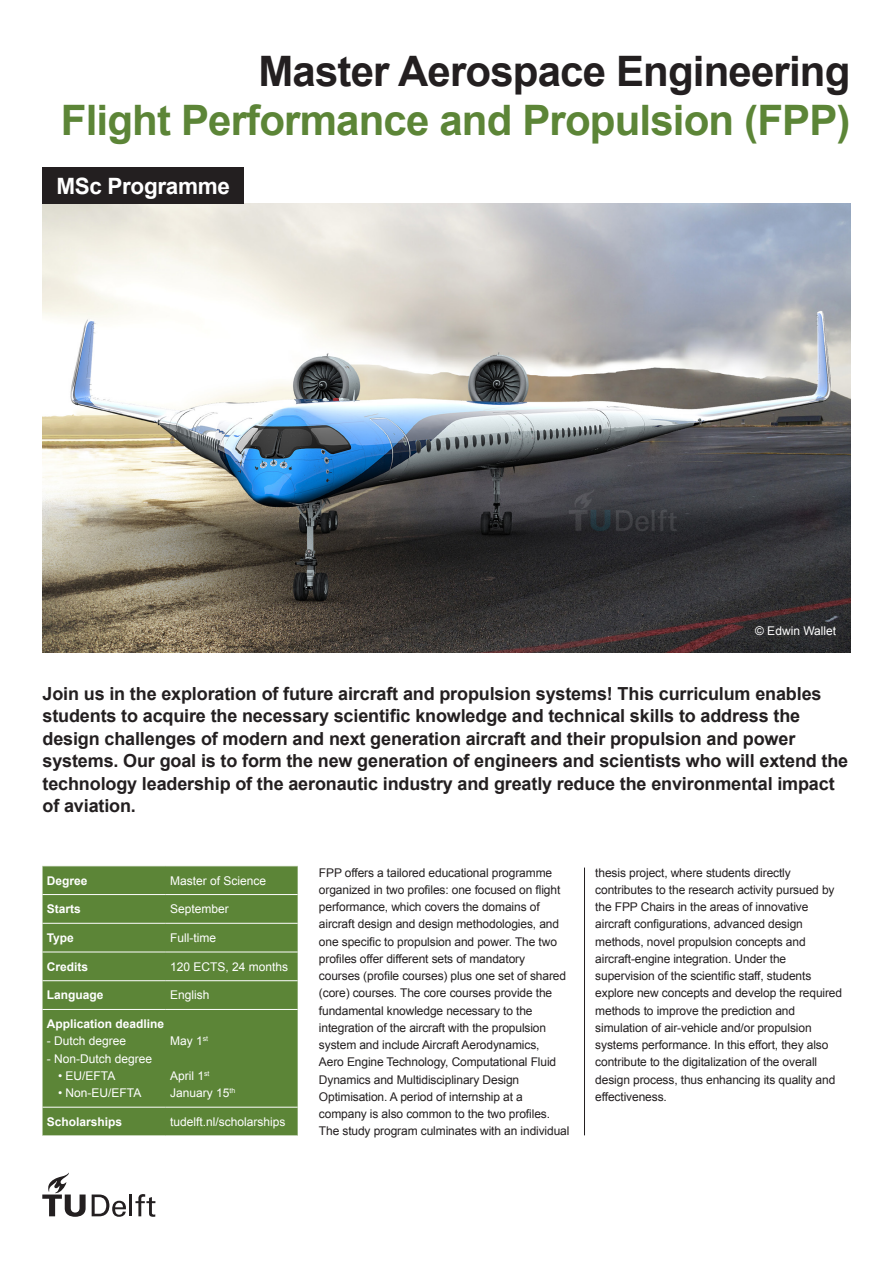
<style>
.page{position:relative;width:893px;height:1263px;background:#fff}
.page>*{position:absolute;margin:0;border:0;box-sizing:border-box;transform-origin:0 0}
.KOP{font:700 42px "Arial";letter-spacing:-.02em;color:#5c8537}
.KOP-2{font:700 42px "Arial";letter-spacing:-.02em;color:#231f20}
.t1{font:700 22.5px "Arial";letter-spacing:-.015em;color:#fff}
.Intro{font:700 18px/22.5px "Arial";letter-spacing:-.01em;color:#231f20}
.Body{font:12px "Arial";letter-spacing:-.01em;color:#231f20}
.Body-2{font:12px "Arial";color:#fff}
.t2{font:700 12px "Arial";color:#fff}
</style>
<div class="page">
<hr style="left:129px;top:1194px;width:3px;height:22px;background:#231f20">
<svg style="left:42px;top:1173px;width:44px;height:44px"></svg>
<svg style="left:135px;top:1194px;width:20px;height:23px"></svg>
<svg style="left:92px;top:1194px;width:34px;height:23px"></svg>
<hr style="left:584px;top:867px;width:1px;height:268px;background:#231f20">
<img style="left:43px;top:203px;width:807px;height:449px">
<div style="left:43px;top:168px;width:201px;height:36px;background:#231f20"></div>
<div style="left:43px;top:866px;width:255px;height:269px;background:#5c8537"></div>
<hr style="left:43px;top:894px;width:123px;height:1px;background:#fff">
<hr style="left:166px;top:894px;width:132px;height:1px;background:#fff">
<hr style="left:43px;top:923px;width:123px;height:1px;background:#fff">
<hr style="left:166px;top:923px;width:132px;height:1px;background:#fff">
<hr style="left:43px;top:952px;width:123px;height:1px;background:#fff">
<hr style="left:166px;top:952px;width:132px;height:1px;background:#fff">
<hr style="left:43px;top:980px;width:123px;height:1px;background:#fff">
<hr style="left:166px;top:980px;width:132px;height:1px;background:#fff">
<hr style="left:43px;top:1009px;width:123px;height:1px;background:#fff">
<hr style="left:166px;top:1009px;width:132px;height:1px;background:#fff">
<hr style="left:43px;top:1107px;width:123px;height:1px;background:#fff">
<hr style="left:166px;top:1107px;width:132px;height:1px;background:#fff">
<p class="KOP-2" style="left:258px;top:43px;width:593px">Master Aerospace Engineering</p>
<p class="KOP" style="left:61px;top:93px;width:791px">Flight Performance and Propulsion (FPP)</p>
<p class="t1" style="left:56px;top:171px;width:175px">MSc Programme</p>
<p class="Body-2" style="left:755px;top:623px;width:83px">© Edwin Wallet</p>
<p class="Intro" style="left:43px;top:683px;width:807px">Join us in the exploration of future aircraft and propulsion systems! This curriculum enables students to acquire the necessary scientific knowledge and technical skills to address the design challenges of modern and next generation aircraft and their propulsion and power systems. Our goal is to form the new generation of engineers and scientists who will extend the technology leadership of the aeronautic industry and greatly reduce the environmental impact of aviation.</p>
<p class="t2" style="left:47px;top:872px;width:42px">Degree</p>
<p class="Body-2" style="left:170px;top:872px;width:98px">Master of Science</p>
<p class="t2" style="left:47px;top:901px;width:36px">Starts</p>
<p class="Body-2" style="left:170px;top:901px;width:60px">September</p>
<p class="t2" style="left:47px;top:930px;width:29px">Type</p>
<p class="Body-2" style="left:170px;top:930px;width:47px">Full-time</p>
<p class="t2" style="left:47px;top:958px;width:43px">Credits</p>
<p class="Body-2" style="left:170px;top:959px;width:120px">120 ECTS, 24 months</p>
<p class="t2" style="left:47px;top:987px;width:58px">Language</p>
<p class="Body-2" style="left:170px;top:987px;width:41px">English</p>
<p class="t2" style="left:47px;top:1016px;width:119px">Application deadline</p>
<p class="Body-2" style="left:47px;top:1033px;width:81px">- Dutch degree</p>
<p class="Body-2" style="left:47px;top:1050px;width:107px">- Non-Dutch degree</p>
<p class="Body-2" style="left:58px;top:1068px;width:59px">• EU/EFTA</p>
<p class="Body-2" style="left:58px;top:1085px;width:85px">• Non-EU/EFTA</p>
<p class="Body-2" style="left:170px;top:1033px;width:40px">May 1<sup>st</sup></p>
<p class="Body-2" style="left:170px;top:1068px;width:41px">April 1<sup>st</sup></p>
<p class="Body-2" style="left:170px;top:1085px;width:67px">January 15<sup>th</sup></p>
<p class="t2" style="left:47px;top:1114px;width:77px">Scholarships</p>
<p class="Body-2" style="left:170px;top:1114px;width:117px">tudelft.nl/scholarships</p>
<p class="Body" style="left:319px;top:864px;width:235px">FPP offers a tailored educational programme</p>
<p class="Body" style="left:319px;top:882px;width:243px">organized in two profiles: one focused on flight</p>
<p class="Body" style="left:319px;top:899px;width:222px">performance, which covers the domains of</p>
<p class="Body" style="left:319px;top:916px;width:242px">aircraft design and design methodologies, and</p>
<p class="Body" style="left:319px;top:933px;width:240px">one specific to propulsion and power. The two</p>
<p class="Body" style="left:319px;top:951px;width:208px">profiles offer different sets of mandatory</p>
<p class="Body" style="left:319px;top:968px;width:249px">courses (profile courses) plus one set of shared</p>
<p class="Body" style="left:319px;top:985px;width:235px">(core) courses. The core courses provide the</p>
<p class="Body" style="left:319px;top:1002px;width:215px">fundamental knowledge necessary to the</p>
<p class="Body" style="left:319px;top:1020px;width:229px">integration of the aircraft with the propulsion</p>
<p class="Body" style="left:319px;top:1037px;width:222px">system and include Aircraft Aerodynamics,</p>
<p class="Body" style="left:319px;top:1054px;width:239px">Aero Engine Technology, Computational Fluid</p>
<p class="Body" style="left:319px;top:1071px;width:202px">Dynamics and Multidisciplinary Design</p>
<p class="Body" style="left:319px;top:1089px;width:205px">Optimisation. A period of internship at a</p>
<p class="Body" style="left:319px;top:1106px;width:233px">company is also common to the two profiles.</p>
<p class="Body" style="left:319px;top:1123px;width:252px">The study program culminates with an individual</p>
<p class="Body" style="left:595px;top:864px;width:197px">thesis project, where students directly</p>
<p class="Body" style="left:595px;top:882px;width:241px">contributes to the research activity pursued by</p>
<p class="Body" style="left:595px;top:899px;width:215px">the FPP Chairs in the areas of innovative</p>
<p class="Body" style="left:595px;top:916px;width:209px">aircraft configurations, advanced design</p>
<p class="Body" style="left:595px;top:933px;width:212px">methods, novel propulsion concepts and</p>
<p class="Body" style="left:595px;top:951px;width:192px">aircraft-engine integration. Under the</p>
<p class="Body" style="left:595px;top:968px;width:218px">supervision of the scientific staff, students</p>
<p class="Body" style="left:595px;top:985px;width:248px">explore new concepts and develop the required</p>
<p class="Body" style="left:595px;top:1002px;width:201px">methods to improve the prediction and</p>
<p class="Body" style="left:595px;top:1020px;width:218px">simulation of air-vehicle and/or propulsion</p>
<p class="Body" style="left:595px;top:1037px;width:235px">systems performance. In this effort, they also</p>
<p class="Body" style="left:595px;top:1054px;width:223px">contribute to the digitalization of the overall</p>
<p class="Body" style="left:595px;top:1071px;width:242px">design process, thus enhancing its quality and</p>
<p class="Body" style="left:595px;top:1089px;width:73px">effectiveness.</p>
</div>
